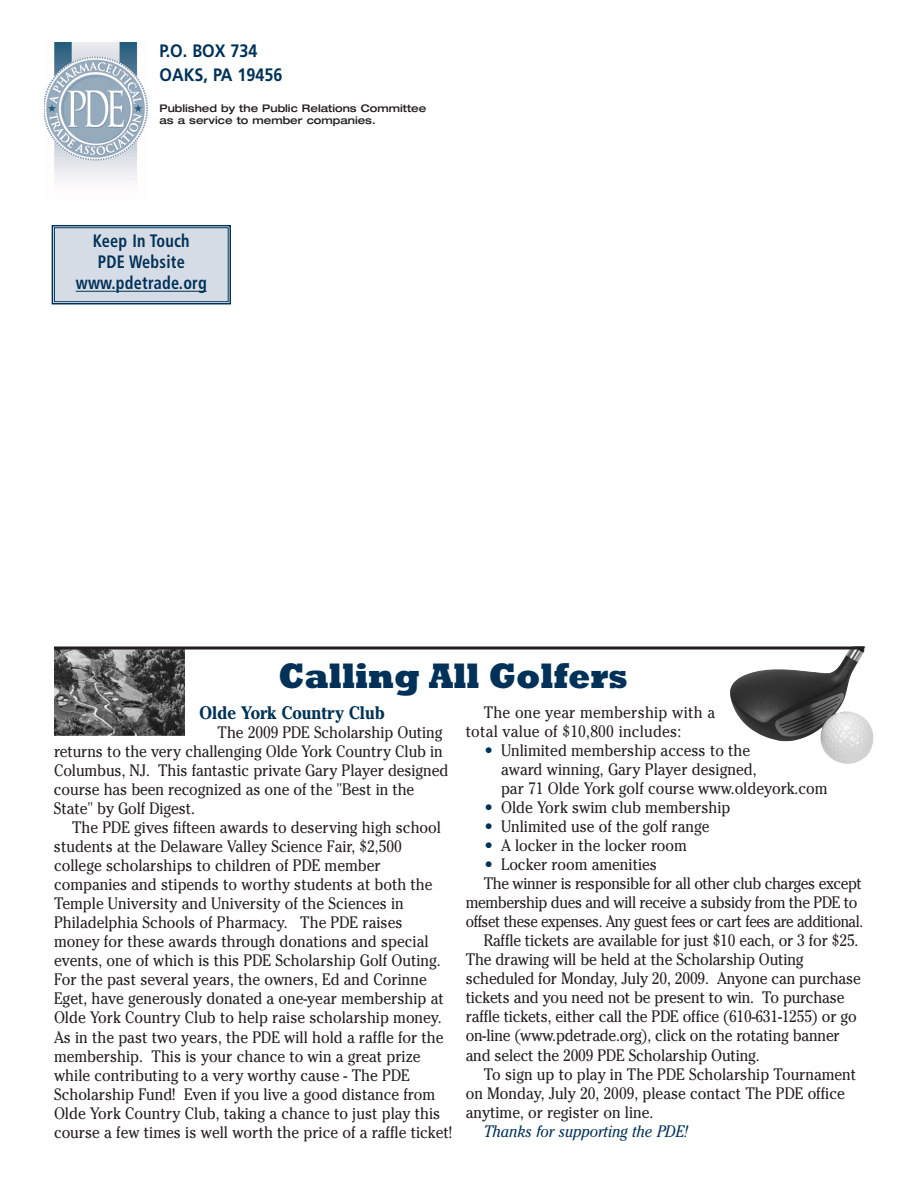
<style>
.page{position:relative;width:918px;height:1188px;background:#fff}
.page>*{position:absolute;margin:0;border:0;box-sizing:border-box;transform-origin:0 0}
.t1{font:800 36px "Rockwell";color:#003158;scale:.9 1}
.t2{font:700 condensed 18px/21px "Frutiger";letter-spacing:.015em;color:#003158;text-align:center;scale:.9 1}
.t3{font:700 18px/24px "Frutiger";color:#003158;scale:.9 1}
.t4{font:700 18px "Cheltenham";color:#003158;scale:.9 1}
.t5{font:16.5px/19px "Cheltenham";color:#231f20;scale:.9 1}
.t6{font:16.5px "Cheltenham";letter-spacing:-.025em;color:#231f20;scale:.9 1}
.t7{font:16.5px "Cheltenham";letter-spacing:-.025em;color:#231f20;scale:.87 1}
.t8{font:italic 16.5px "Cheltenham";color:#003158;scale:.9 1}
.t9{font:500 expanded 10.5px/12.6px "Helvetica Neue";color:#231f20}
.s1{color:#003158}
</style>
<div class="page">
<img style="left:44px;top:42px;width:103px;height:139px">
<div style="left:55px;top:228px;width:173px;height:73px;background:#d5dce6"></div>
<div style="left:52px;top:225px;width:179px;height:79px;border:2px solid #003158"></div>
<div style="left:54px;top:227px;width:174px;height:75px;border:1px solid #003158"></div>
<hr style="left:76px;top:291px;width:131px;height:1px;background:#003158">
<img style="left:54px;top:650px;width:130px;height:85px">
<img style="left:730px;top:646px;width:143px;height:118px">
<svg style="left:54px;top:646px;width:810px;height:4px;background:#565354"></svg>
<p class="t3" style="left:160px;top:40px;width:138px">P.O. BOX 734<br>OAKS, PA 19456</p>
<p class="t9" style="left:160px;top:103px;width:268px">Published by the Public Relations Committee as a service to member companies.</p>
<p class="t2" style="left:76px;top:232px;width:147px">Keep In Touch<br>PDE Website www.pdetrade.org</p>
<h1 class="t1" style="left:279px;top:654px;width:390px">Calling All Golfers</h1>
<p class="t4" style="left:200px;top:706px;width:207px">Olde York Country Club</p>
<p class="t5" style="left:54px;top:723px;width:440px;text-indent:164px">The 2009 PDE Scholarship Outing returns to the very challenging Olde York Country Club in Columbus, NJ. This fantastic private Gary Player designed course has been recognized as one of the "Best in the State" by Golf Digest.</p>
<p class="t5" style="left:54px;top:818px;width:444px;text-indent:18px">The PDE gives fifteen awards to deserving high school students at the Delaware Valley Science Fair, $2,500 college scholarships to children of PDE member companies and stipends to worthy students at both the Temple University and University of the Sciences in Philadelphia Schools of Pharmacy. The PDE raises money for these awards through donations and special events, one of which is this PDE Scholarship Golf Outing.<br>For the past several years, the owners, Ed and Corinne Eget, have generously donated a one-year membership at Olde York Country Club to help raise scholarship money.<br>As in the past two years, the PDE will hold a raffle for the membership. This is your chance to win a great prize while contributing to a very worthy cause - The PDE Scholarship Fund! Even if you live a good distance from Olde York Country Club, taking a chance to just play this course a few times is well worth the price of a raffle ticket!</p>
<p class="t5" style="left:466px;top:702px;width:279px;text-indent:18px">The one year membership with a total value of $10,800 includes:</p>
<p class="t5" style="left:501px;top:740px;width:364px;text-indent:-16px"><span class="s1">•</span> Unlimited membership access to the<br>award winning, Gary Player designed,<br>par 71 Olde York golf course www.oldeyork.com</p>
<p class="t5" style="left:485px;top:798px;width:275px"><span class="s1">•</span> Olde York swim club membership</p>
<p class="t5" style="left:485px;top:817px;width:251px"><span class="s1">•</span> Unlimited use of the golf range</p>
<p class="t5" style="left:485px;top:836px;width:226px"><span class="s1">•</span> A locker in the locker room</p>
<p class="t5" style="left:485px;top:855px;width:193px"><span class="s1">•</span> Locker room amenities</p>
<p class="t6" style="left:484px;top:874px;width:422px">The winner is responsible for all other club charges except</p>
<p class="t6" style="left:466px;top:893px;width:437px">membership dues and will receive a subsidy from the PDE to</p>
<p class="t7" style="left:466px;top:912px;width:458px">offset these expenses. Any guest fees or cart fees are additional.</p>
<p class="t5" style="left:484px;top:931px;width:418px">Raffle tickets are available for just $10 each, or 3 for $25.</p>
<p class="t5" style="left:466px;top:950px;width:377px">The drawing will be held at the Scholarship Outing</p>
<p class="t5" style="left:466px;top:969px;width:440px">scheduled for Monday, July 20, 2009. Anyone can purchase</p>
<p class="t5" style="left:466px;top:988px;width:422px">tickets and you need not be present to win. To purchase</p>
<p class="t5" style="left:466px;top:1007px;width:436px">raffle tickets, either call the PDE office (610-631-1255) or go</p>
<p class="t5" style="left:466px;top:1026px;width:417px">on-line (www.pdetrade.org), click on the rotating banner</p>
<p class="t5" style="left:466px;top:1045px;width:328px">and select the 2009 PDE Scholarship Outing.</p>
<p class="t5" style="left:484px;top:1064px;width:415px">To sign up to play in The PDE Scholarship Tournament</p>
<p class="t5" style="left:466px;top:1083px;width:423px">on Monday, July 20, 2009, please contact The PDE office</p>
<p class="t5" style="left:466px;top:1102px;width:210px">anytime, or register on line.</p>
<p class="t8" style="left:484px;top:1125px;width:228px">Thanks for supporting the PDE!</p>
</div>
